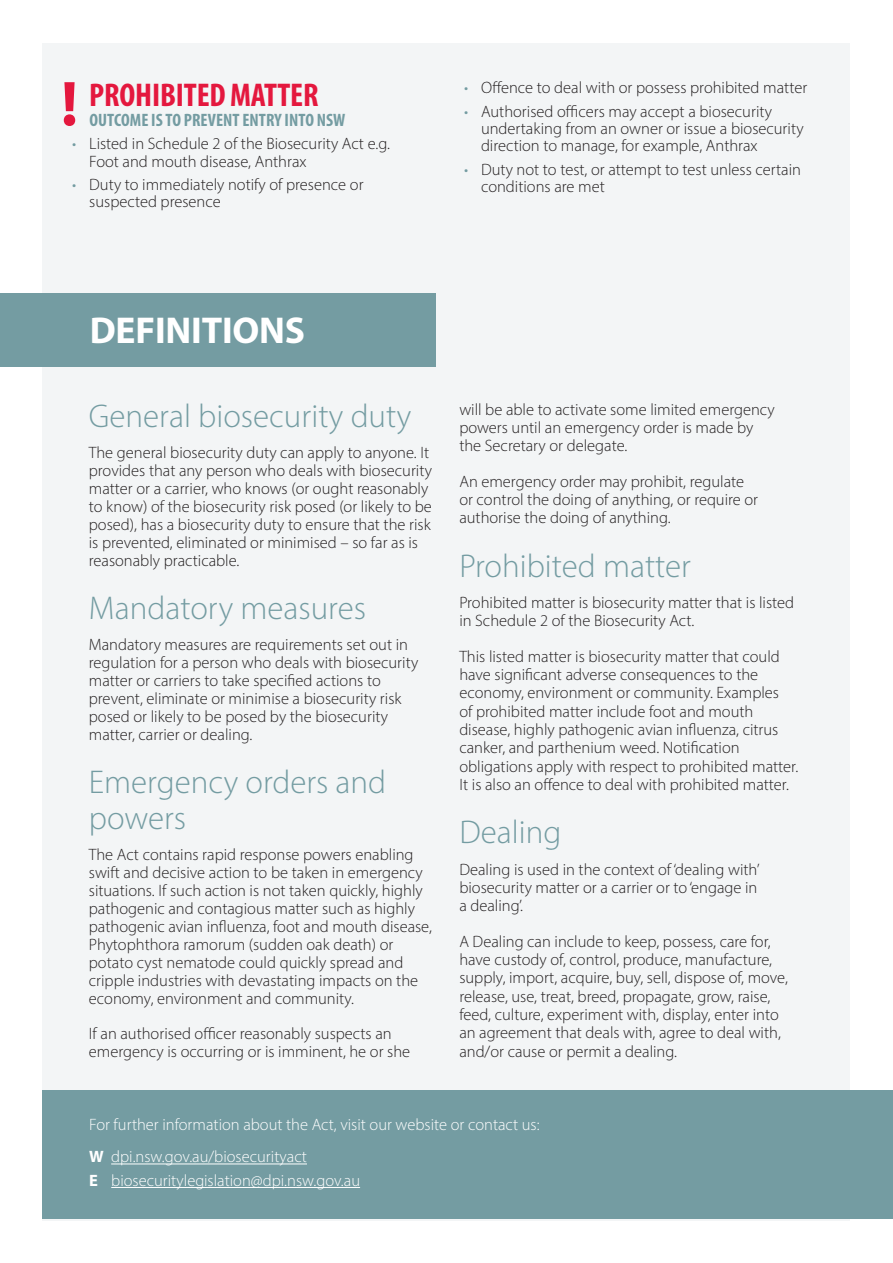
<style>
.page{position:relative;width:893px;height:1263px;background:#fff}
.page>*{position:absolute;margin:0;border:0;box-sizing:border-box;transform-origin:0 0}
.t1{font:700 37.5px "Myriad Pro";letter-spacing:-.005em;color:#fff}
.t2{font:300 33px/36px "Myriad Pro";color:#749ca2}
.Section_heading_-_bo{font:700 condensed 33px "Myriad Pro";letter-spacing:-.005em;color:#e4183e}
.t3{font:700 condensed 18px "Myriad Pro";letter-spacing:.005em;color:#749ca2}
.Body{font:300 16.5px/18px "Myriad Pro";color:#231f20}
.Body-2{font:300 16.5px "Myriad Pro";color:#fff}
.s1{color:#749ca2}
.s2{font-weight:700}
</style>
<div class="page">
<div style="left:43px;top:43px;width:807px;height:1177px;background:#f3f5f6"></div>
<div style="left:0;top:293px;width:436px;height:74px;background:#749ca2"></div>
<div style="left:43px;top:1090px;width:850px;height:128px;background:#749ca2"></div>
<svg style="left:64px;top:82px;width:11px;height:44px"></svg>
<hr style="left:111px;top:1163px;width:196px;height:1px;background:#fff">
<hr style="left:111px;top:1187px;width:249px;height:1px;background:#fff">
<p class="Section_heading_-_bo" style="left:89px;top:74px;width:231px">PROHIBITED MATTER</p>
<h6 class="t3" style="left:89px;top:108px;width:258px">OUTCOME IS TO PREVENT ENTRY INTO NSW</h6>
<p class="Body" style="left:89px;top:135px;width:302px;line-height:17.2px;text-indent:-17px"><span class="s1">•</span> Listed in Schedule 2 of the Biosecurity Act e.g.<br>Foot and mouth disease, Anthrax</p>
<p class="Body" style="left:89px;top:176px;width:276px;line-height:17.2px;text-indent:-17px"><span class="s1">•</span> Duty to immediately notify of presence or suspected presence</p>
<p class="Body" style="left:464px;top:79px;width:345px"><span class="s1">•</span> Offence to deal with or possess prohibited matter</p>
<p class="Body" style="left:481px;top:103px;width:324px;line-height:17.2px;text-indent:-17px"><span class="s1">•</span> Authorised officers may accept a biosecurity undertaking from an owner or issue a biosecurity direction to manage, for example, Anthrax</p>
<p class="Body" style="left:481px;top:161px;width:322px;line-height:17.2px;text-indent:-17px"><span class="s1">•</span> Duty not to test, or attempt to test unless certain conditions are met</p>
<h3 class="t1" style="left:90px;top:306px;width:217px">DEFINITIONS</h3>
<h2 class="t2" style="left:89px;top:398px;width:324px">General biosecurity duty</h2>
<p class="Body" style="left:89px;top:443px;width:345px">The general biosecurity duty can apply to anyone. It provides that any person who deals with biosecurity matter or a carrier, who knows (or ought reasonably to know) of the biosecurity risk posed (or likely to be posed), has a biosecurity duty to ensure that the risk is prevented, eliminated or minimised – so far as is reasonably practicable.</p>
<h2 class="t2" style="left:89px;top:590px;width:279px">Mandatory measures</h2>
<p class="Body" style="left:89px;top:635px;width:331px">Mandatory measures are requirements set out in regulation for a person who deals with biosecurity matter or carriers to take specified actions to prevent, eliminate or minimise a biosecurity risk posed or likely to be posed by the biosecurity matter, carrier or dealing.</p>
<h2 class="t2" style="left:89px;top:763px;width:299px">Emergency orders and powers</h2>
<p class="Body" style="left:89px;top:845px;width:345px">The Act contains rapid response powers enabling swift and decisive action to be taken in emergency situations. If such action is not taken quickly, highly pathogenic and contagious matter such as highly pathogenic avian influenza, foot and mouth disease, Phytophthora ramorum (sudden oak death) or potato cyst nematode could quickly spread and cripple industries with devastating impacts on the economy, environment and community.</p>
<p class="Body" style="left:89px;top:1024px;width:323px">If an authorised officer reasonably suspects an emergency is occurring or is imminent, he or she</p>
<p class="Body" style="left:459px;top:400px;width:317px">will be able to activate some limited emergency powers until an emergency order is made by the Secretary or delegate.</p>
<p class="Body" style="left:459px;top:472px;width:300px">An emergency order may prohibit, regulate or control the doing of anything, or require or authorise the doing of anything.</p>
<h2 class="t2" style="left:459px;top:547px;width:233px">Prohibited matter</h2>
<p class="Body" style="left:459px;top:593px;width:336px">Prohibited matter is biosecurity matter that is listed in Schedule 2 of the Biosecurity Act.</p>
<p class="Body" style="left:459px;top:647px;width:340px">This listed matter is biosecurity matter that could have significant adverse consequences to the economy, environment or community. Examples<br>of prohibited matter include foot and mouth disease, highly pathogenic avian influenza, citrus canker, and parthenium weed. Notification obligations apply with respect to prohibited matter.<br>It is also an offence to deal with prohibited matter.</p>
<h2 class="t2" style="left:459px;top:814px;width:104px">Dealing</h2>
<p class="Body" style="left:459px;top:860px;width:302px">Dealing is used in the context of ‘dealing with’ biosecurity matter or a carrier or to ‘engage in a dealing’.</p>
<p class="Body" style="left:459px;top:932px;width:330px">A Dealing can include to keep, possess, care for, have custody of, control, produce, manufacture, supply, import, acquire, buy, sell, dispose of, move, release, use, treat, breed, propagate, grow, raise, feed, culture, experiment with, display, enter into an agreement that deals with, agree to deal with, and/or cause or permit a dealing.</p>
<p class="Body-2" style="left:89px;top:1115px;width:452px">For further information about the Act, visit our website or contact us:</p>
<p class="Body-2" style="left:89px;top:1147px;width:219px"><span class="s2">W</span> dpi.nsw.gov.au/biosecurityact</p>
<p class="Body-2" style="left:89px;top:1170px;width:272px"><span class="s2">E</span> biosecuritylegislation@dpi.nsw.gov.au</p>
</div>
